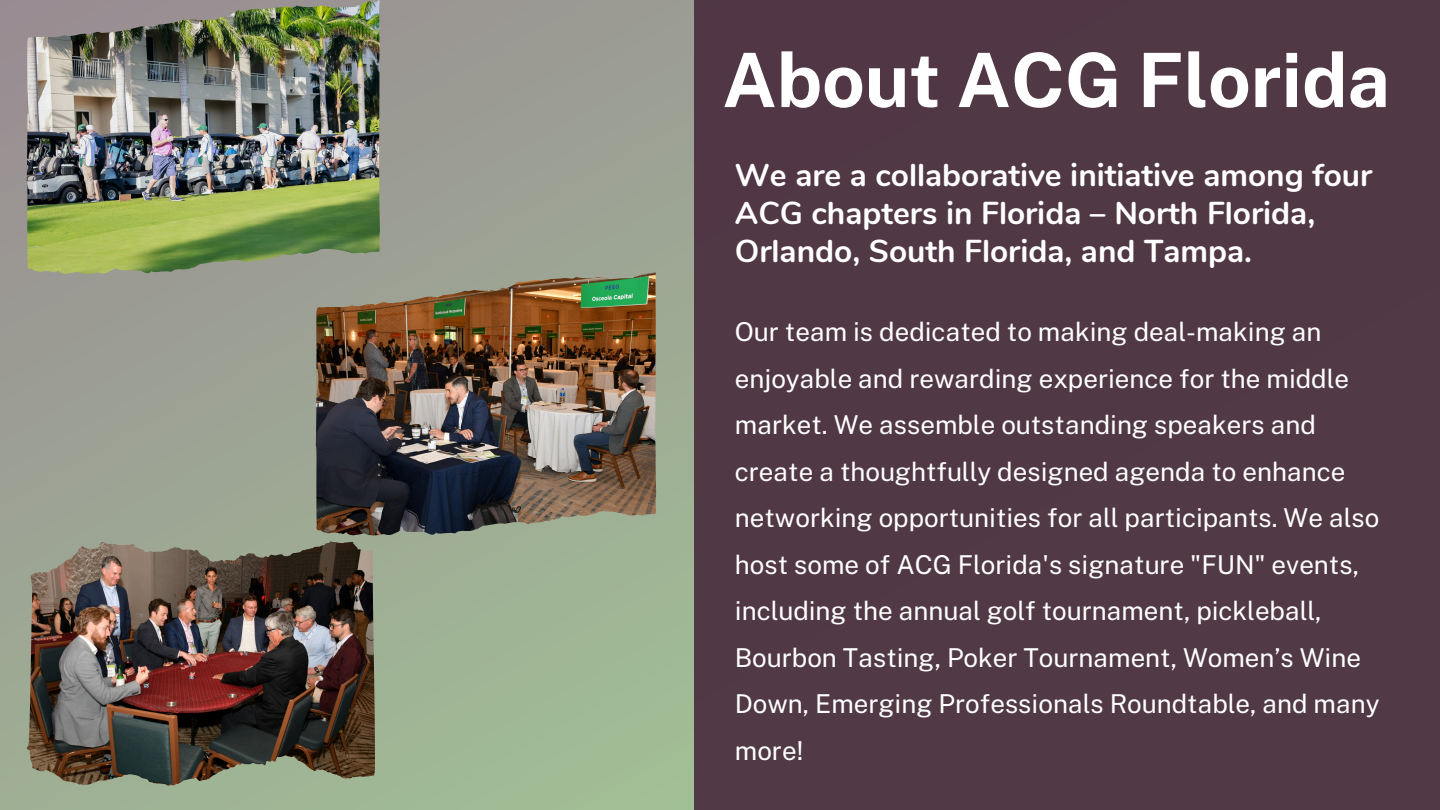
<style>
.page{position:relative;width:1440px;height:810px;background:#fff}
.page>*{position:absolute;margin:0;border:0;box-sizing:border-box;transform-origin:0 0}
.t1{font:700 75px "Public Sans";color:#fff}
.t2{font:700 31.6px/37.8px "Nunito";color:#fff}
.t3{font:26px/46.5px "Public Sans";color:#fff}
</style>
<div class="page">
<svg style="left:0;top:0;width:695px;height:810px;background:#99a18e"></svg>
<div style="left:695px;top:0;width:745px;height:810px;background:#4d3241"></div>
<img style="left:316px;top:271px;width:340px;height:264px">
<img style="left:107px;top:542px;width:268px;height:216px">
<img style="left:27px;top:0;width:353px;height:274px">
<p class="t1" style="left:722px;top:36px;width:670px">About ACG Florida</p>
<p class="t2" style="left:735px;top:157px;width:639px">We are a collaborative initiative among four<br>ACG chapters in Florida – North Florida,<br>Orlando, South Florida, and Tampa.</p>
<p class="t3" style="left:735px;top:309px;width:646px">Our team is dedicated to making deal-making an enjoyable and rewarding experience for the middle market. We assemble outstanding speakers and create a thoughtfully designed agenda to enhance networking opportunities for all participants. We also host some of ACG Florida's signature "FUN" events, including the annual golf tournament, pickleball, Bourbon Tasting, Poker Tournament, Women’s Wine Down, Emerging Professionals Roundtable, and many more!</p>
</div>
